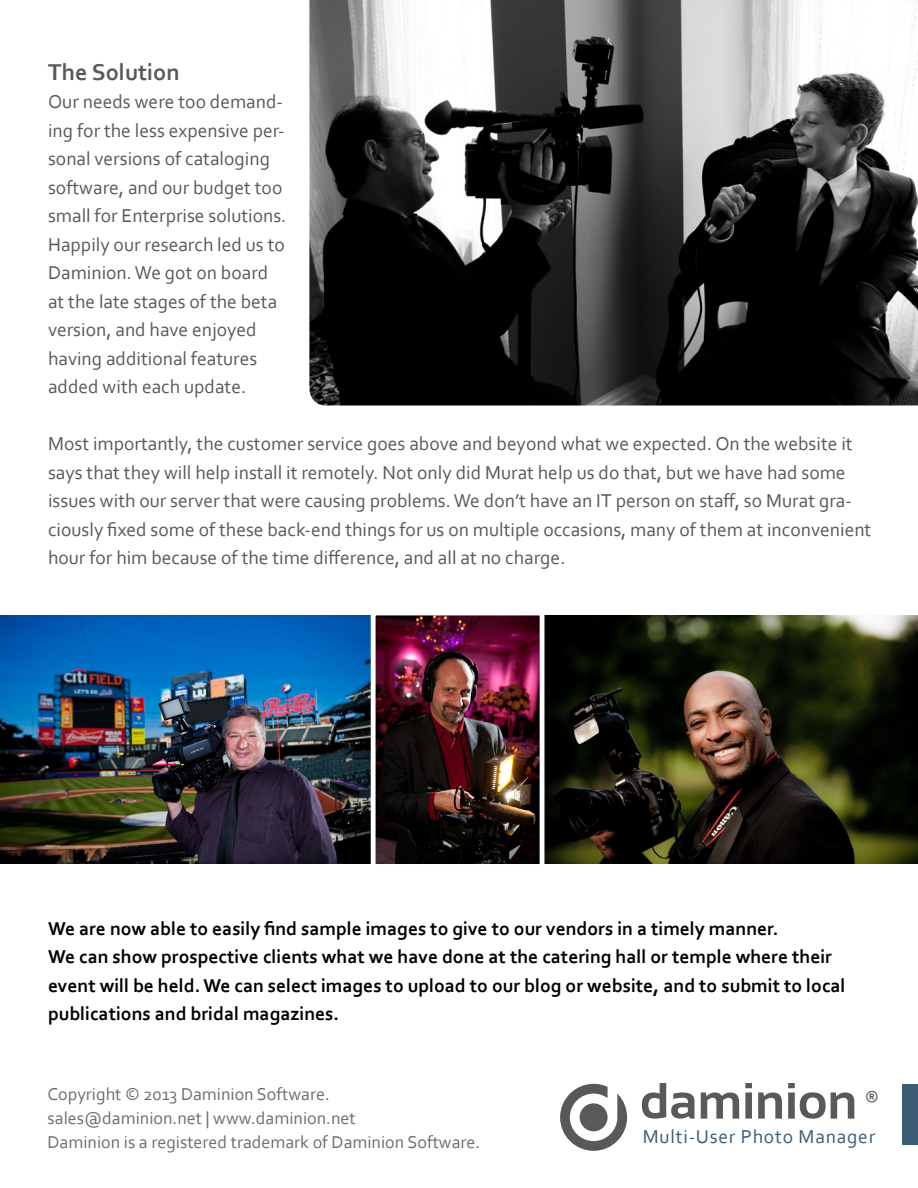
<style>
.page{position:relative;width:918px;height:1188px;background:#fff}
.page>*{position:absolute;margin:0;border:0;box-sizing:border-box;transform-origin:0 0}
.t1{font:700 51px "Sansation";color:#58595b}
.t2{font:700 24px "Corbel";color:#58595b}
.t3{font:19.5px/28.5px "Corbel";color:#58595b}
.t4{font:700 19.5px/28.5px "Corbel";color:#000}
.t5{font:19.5px "Corbel";letter-spacing:.04em;color:#3c5c74}
.t6{font:18px/24px "Corbel";color:#696f76}
</style>
<div class="page">
<div style="left:902px;top:1084px;width:16px;height:61px;background:#3c5c74"></div>
<svg style="left:560px;top:1084px;width:67px;height:67px"></svg>
<div style="left:580px;top:1103px;width:28px;height:28px;background:#58595b;border-radius:50%"></div>
<img style="left:309px;top:0;width:609px;height:406px">
<img style="left:544px;top:616px;width:374px;height:247px">
<img style="left:0;top:616px;width:371px;height:247px">
<img style="left:377px;top:617px;width:161px;height:246px">
<div style="left:371px;top:611px;width:173px;height:258px;border:5px solid #fff"></div>
<p class="t2" style="left:48px;top:57px;width:133px">The Solution</p>
<p class="t3" style="left:48px;top:87px;width:240px">Our needs were too demand&shy;ing for the less expensive per&shy;sonal versions of cataloging software, and our budget too small for Enterprise solutions.<br>Happily our research led us to<br>Daminion. We got on board at the late stages of the beta version, and have enjoyed having additional features added with each update.</p>
<p class="t3" style="left:48px;top:429px;width:825px">Most importantly, the customer service goes above and beyond what we expected. On the website it says that they will help install it remotely. Not only did Murat help us do that, but we have had some issues with our server that were causing problems. We don’t have an IT person on staff, so Murat gra&shy;ciously fixed some of these back-end things for us on multiple occasions, many of them at inconvenient hour for him because of the time difference, and all at no charge.</p>
<p class="t4" style="left:48px;top:914px;width:799px">We are now able to easily find sample images to give to our vendors in a timely manner.<br>We can show prospective clients what we have done at the catering hall or temple where their event will be held. We can select images to upload to our blog or website, and to submit to local publications and bridal magazines.</p>
<p class="t6" style="left:48px;top:1081px;width:434px">Copyright © 2013 Daminion Software. sales@daminion.net | www.daminion.net<br>Daminion is a registered trademark of Daminion Software.</p>
<h1 class="t1" style="left:640px;top:1072px;width:241px">daminion <sup>®</sup></h1>
<p class="t5" style="left:643px;top:1125px;width:234px">Multi-User Photo Manager</p>
</div>
